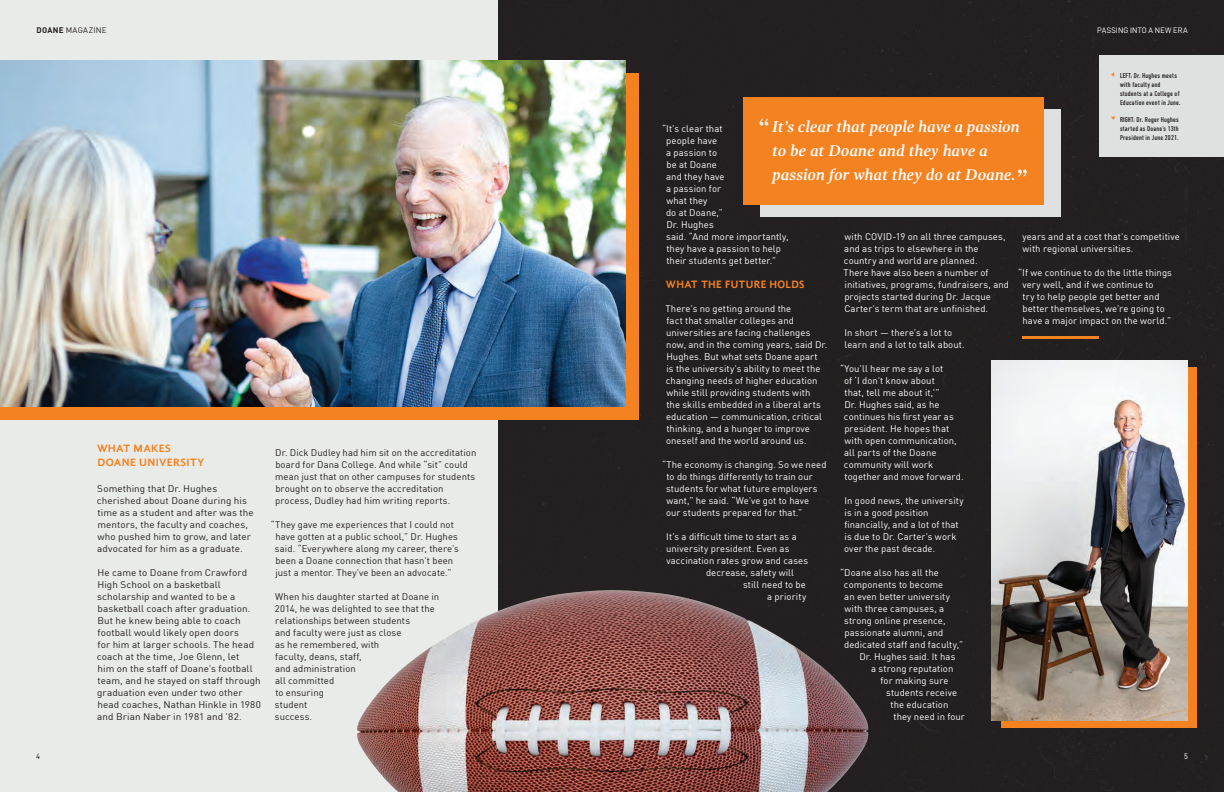
<style>
.page{position:relative;width:1224px;height:792px;background:#fff}
.page>*{position:absolute;margin:0;border:0;box-sizing:border-box;transform-origin:0 0}
.DIN_REG_9_5pt_Body{font:italic 700 16px/24px "Gandhi Serif";letter-spacing:-.01em;color:#fff}
.DIN_REG_9_5pt_Body-2{font:700 11px/13.2px "Gandhi Sans";letter-spacing:.025em;color:#f58220;scale:1.04 1}
.DIN_REG_9_5pt_Body-3{font:700 11px "Gandhi Sans";letter-spacing:.025em;color:#f58220}
.DIN_REG_9_5pt_Body-4{font:9.5px/12px "DINOT";letter-spacing:.01em;color:#fff}
.DIN_REG_9_5pt_Body-5{font:9.5px/12px "DINOT";letter-spacing:.01em;color:#231f20}
.DIN_REG_9_5pt_Body-6{font:9.5px/12px "DINOT";letter-spacing:.01em;color:#231f20;scale:1.04 1}
.t1{font:8px "DINOT";letter-spacing:.02em;color:#231f20}
.t2{font:8px "D DIN";letter-spacing:.02em;color:#fff}
.t3{font:8px "D DIN";color:#231f20}
.DIN_OT_Light_8_-_Bod{font:7px/9px "DIN Condensed";letter-spacing:.025em;color:#231f20}
.s1{font-weight:700}
</style>
<div class="page">
<div style="left:497px;top:0;width:727px;height:792px;background:#242021"></div>
<div style="left:0;top:0;width:497px;height:792px;background:#e9ebe8"></div>
<div style="left:1001px;top:367px;width:196px;height:361px;background:#f58220"></div>
<div style="left:0;top:73px;width:639px;height:347px;background:#f58220"></div>
<img style="left:0;top:60px;width:626px;height:347px">
<img style="left:991px;top:360px;width:197px;height:360px">
<img style="left:357px;top:553px;width:539px;height:239px">
<div style="left:760px;top:109px;width:300px;height:108px;background:#dfe1e0"></div>
<div style="left:743px;top:97px;width:300px;height:108px;background:#f58220"></div>
<svg style="left:1018px;top:170px;width:9px;height:7px"></svg>
<svg style="left:760px;top:118px;width:8px;height:8px"></svg>
<div style="left:1099px;top:56px;width:125px;height:101px;background:#dfe1e0"></div>
<hr style="left:1022px;top:336px;width:77px;height:2px;background:#f58220">
<p class="t1" style="left:37px;top:24px;width:72px"><span class="s1">DOANE</span> MAGAZINE</p>
<p class="t1" style="left:71px;top:24px;width:35px">AGAZINE</p>
<p class="t2" style="left:1097px;top:26px;width:92px">PASSING INTO A NEW ERA</p>
<p class="DIN_REG_9_5pt_Body-2" style="left:97px;top:442px;width:105px">WHAT MAKES<br>DOANE UNIVERSITY</p>
<p class="DIN_REG_9_5pt_Body-6" style="left:97px;top:482px;width:152px">Something that Dr. Hughes cherished about Doane during his time as a student and after was the mentors, the faculty and coaches, who pushed him to grow, and later advocated for him as a graduate.</p>
<p class="DIN_REG_9_5pt_Body-6" style="left:97px;top:566px;width:159px">He came to Doane from Crawford<br>High School on a basketball scholarship and wanted to be a basketball coach after graduation.<br>But he knew being able to coach football would likely open doors<br>for him at larger schools. The head coach at the time, Joe Glenn, let<br>him on the staff of Doane’s football team, and he stayed on staff through graduation even under two other head coaches, Nathan Hinkle in 1980 and Brian Naber in 1981 and ’82.</p>
<p class="DIN_REG_9_5pt_Body-5" style="left:275px;top:446px;width:203px">Dr. Dick Dudley had him sit on the accreditation board for Dana College. And while “sit” could mean just that on other campuses for students brought on to observe the accreditation process, Dudley had him writing reports.</p>
<p class="DIN_REG_9_5pt_Body-5" style="left:271px;top:518px;width:190px;text-align:center">“They gave me experiences that I could not have gotten at a public school,” Dr. Hughes said. “Everywhere along my career, there’s been a Doane connection that hasn’t been just a mentor. They’ve been an advocate.”</p>
<p class="DIN_REG_9_5pt_Body-5" style="left:275px;top:590px;width:166px">When his daughter started at Doane in<br>2014, he was delighted to see that the relationships between students<br>and faculty were just as close<br>as he remembered, with<br>faculty, deans, staff,<br>and administration<br>all committed<br>to ensuring<br>student<br>success.</p>
<p class="DIN_OT_Light_8_-_Bod" style="left:1120px;top:71px;width:62px"><span class="s1">LEFT:</span> Dr. Hughes meets with faculty and students at a College of<br>Education event in June.</p>
<p class="DIN_OT_Light_8_-_Bod" style="left:1120px;top:115px;width:60px;text-align:justify"><span class="s1">RIGHT:</span> Dr. Roger Hughes started as Doane’s 13th President in June 2021.</p>
<p class="DIN_REG_9_5pt_Body" style="left:772px;top:115px;width:249px">It’s clear that people have a passion to be at Doane and they have a passion for what they do at Doane.</p>
<p class="DIN_REG_9_5pt_Body-4" style="left:666px;top:122px;width:124px;text-indent:-4px">“It’s clear that<br>people have<br>a passion to<br>be at Doane<br>and they have<br>a passion for<br>what they<br>do at Doane,”<br>Dr. Hughes<br>said. “And more importantly, they have a passion to help their students get better.”</p>
<p class="DIN_REG_9_5pt_Body-3" style="left:666px;top:278px;width:140px">WHAT THE FUTURE HOLDS</p>
<p class="DIN_REG_9_5pt_Body-4" style="left:666px;top:302px;width:163px">There’s no getting around the<br>fact that smaller colleges and universities are facing challenges now, and in the coming years, said Dr.<br>Hughes. But what sets Doane apart<br>is the university’s ability to meet the changing needs of higher education while still providing students with<br>the skills embedded in a liberal arts education — communication, critical thinking, and a hunger to improve oneself and the world around us.</p>
<p class="DIN_REG_9_5pt_Body-4" style="left:666px;top:458px;width:162px;text-indent:-4px">“The economy is changing. So we need to do things differently to train our students for what future employers want,” he said. “We’ve got to have<br>our students prepared for that.”</p>
<p class="DIN_REG_9_5pt_Body-4" style="left:666px;top:530px;width:132px">It’s a difficult time to start as a</p>
<p class="DIN_REG_9_5pt_Body-4" style="left:666px;top:542px;width:125px">university president. Even as</p>
<p class="DIN_REG_9_5pt_Body-4" style="left:666px;top:554px;width:143px">vaccination rates grow and cases</p>
<p class="DIN_REG_9_5pt_Body-4" style="left:706px;top:566px;width:89px">decrease, safety will</p>
<p class="DIN_REG_9_5pt_Body-4" style="left:743px;top:578px;width:64px">still need to be</p>
<p class="DIN_REG_9_5pt_Body-4" style="left:767px;top:590px;width:41px">a priority</p>
<p class="DIN_REG_9_5pt_Body-4" style="left:844px;top:230px;width:167px">with COVID-19 on all three campuses, and as trips to elsewhere in the country and world are planned.<br>There have also been a number of initiatives, programs, fundraisers, and projects started during Dr. Jacque Carter’s term that are unfinished.</p>
<p class="DIN_REG_9_5pt_Body-4" style="left:844px;top:326px;width:122px">In short — there’s a lot to learn and a lot to talk about.</p>
<p class="DIN_REG_9_5pt_Body-4" style="left:844px;top:362px;width:121px;text-indent:-4px">“You’ll hear me say a lot<br>of ‘I don’t know about<br>that, tell me about it,’”<br>Dr. Hughes said, as he continues his first year as president. He hopes that with open communication, all parts of the Doane community will work together and move forward.</p>
<p class="DIN_REG_9_5pt_Body-4" style="left:844px;top:494px;width:121px">In good news, the university is in a good position financially, and a lot of that is due to Dr. Carter’s work over the past decade.</p>
<p class="DIN_REG_9_5pt_Body-4" style="left:840px;top:566px;width:100px">“Doane also has all the</p>
<p class="DIN_REG_9_5pt_Body-4" style="left:844px;top:578px;width:101px">components to become</p>
<p class="DIN_REG_9_5pt_Body-4" style="left:844px;top:590px;width:107px">an even better university</p>
<p class="DIN_REG_9_5pt_Body-4" style="left:844px;top:602px;width:101px">with three campuses, a</p>
<p class="DIN_REG_9_5pt_Body-4" style="left:844px;top:614px;width:103px">strong online presence,</p>
<p class="DIN_REG_9_5pt_Body-4" style="left:844px;top:626px;width:100px">passionate alumni, and</p>
<p class="DIN_REG_9_5pt_Body-4" style="left:844px;top:638px;width:121px">dedicated staff and faculty,”</p>
<p class="DIN_REG_9_5pt_Body-4" style="left:859px;top:650px;width:98px">Dr. Hughes said. It has</p>
<p class="DIN_REG_9_5pt_Body-4" style="left:871px;top:662px;width:84px">a strong reputation</p>
<p class="DIN_REG_9_5pt_Body-4" style="left:881px;top:674px;width:70px">for making sure</p>
<p class="DIN_REG_9_5pt_Body-4" style="left:886px;top:686px;width:72px">students receive</p>
<p class="DIN_REG_9_5pt_Body-4" style="left:891px;top:698px;width:59px">the education</p>
<p class="DIN_REG_9_5pt_Body-4" style="left:894px;top:710px;width:73px">they need in four</p>
<p class="DIN_REG_9_5pt_Body-4" style="left:1022px;top:230px;width:159px">years and at a cost that’s competitive with regional universities.</p>
<p class="DIN_REG_9_5pt_Body-4" style="left:1022px;top:266px;width:151px;text-indent:-4px">“If we continue to do the little things very well, and if we continue to<br>try to help people get better and better themselves, we’re going to have a major impact on the world.”</p>
<p class="t3" style="left:36px;top:752px;width:5px">4</p>
<p class="t2" style="left:1184px;top:752px;width:5px">5</p>
</div>
